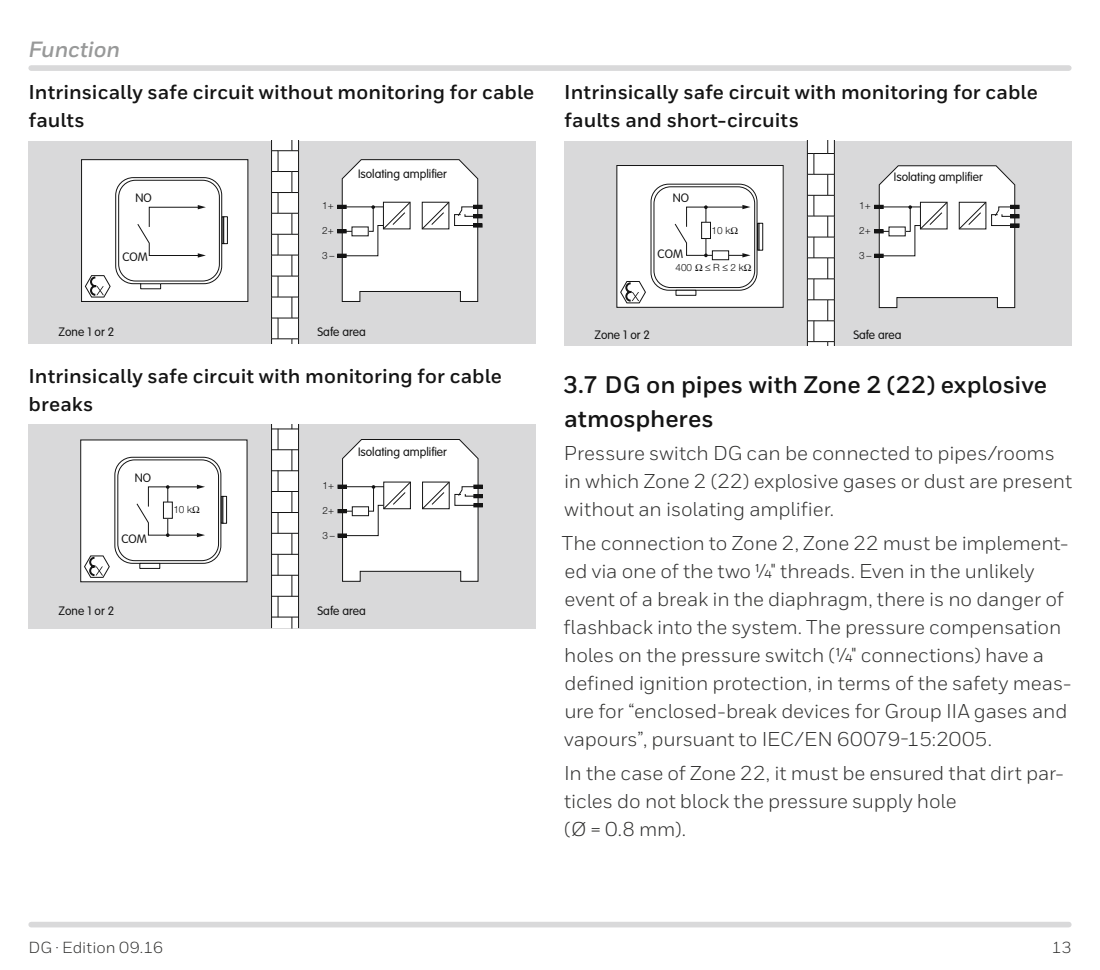
<style>
.page{position:relative;width:1100px;height:970px;background:#fff}
.page>*{position:absolute;margin:0;border:0;box-sizing:border-box;transform-origin:0 0}
.t1{font:700 24px/33.6px "Honeywell Sans";letter-spacing:-.005em;color:#141414}
.t2{font:italic 700 22px "Honeywell Sans";letter-spacing:-.01em;color:#989999}
.t3{font:20px/28px "Honeywell Sans";letter-spacing:-.005em;color:#313130}
.t4{font:700 20px/28px "Honeywell Sans";letter-spacing:.005em;color:#141414}
.t5{font:16px "Honeywell Sans";letter-spacing:.005em;color:#313130}
.t6{font:300 12px "VAG Rounded Std";color:#141414}
.t7{font:300 10px "Helvetica Neue";color:#141414}
</style>
<div class="page">
<div style="left:31px;top:921px;width:1038px;height:6px;background:#d9d9da"></div>
<div style="left:31px;top:65px;width:1038px;height:6px;background:#d9d9da"></div>
<div style="left:28px;top:141px;width:508px;height:202px;background:#d9d9da"></div>
<div style="left:82px;top:160px;width:166px;height:141px;background:#fff"></div>
<div style="left:81px;top:159px;width:167px;height:143px;border:1px solid #141414"></div>
<svg style="left:116px;top:178px;width:106px;height:106px"></svg>
<div style="left:115px;top:177px;width:107px;height:107px;border:1px solid #141414;border-radius:18px"></div>
<div style="left:119px;top:180px;width:100px;height:101px;background:#fff;border-radius:17px"></div>
<div style="left:118px;top:180px;width:102px;height:101px;border:1px solid #141414;border-radius:17px"></div>
<div style="left:223px;top:216px;width:5px;height:28px;border:1px solid #141414"></div>
<div style="left:140px;top:283px;width:21px;height:6px;border:1px solid #141414"></div>
<svg style="left:137px;top:205px;width:69px;height:52px"></svg>
<svg style="left:84px;top:275px;width:27px;height:23px"></svg>
<div style="left:337px;top:205px;width:10px;height:4px;border:1px solid #141414"></div>
<div style="left:337px;top:229px;width:10px;height:4px;border:1px solid #141414"></div>
<div style="left:337px;top:253px;width:10px;height:5px;border:1px solid #141414"></div>
<svg style="left:338px;top:159px;width:144px;height:143px"></svg>
<svg style="left:271px;top:141px;width:28px;height:202px"></svg>
<div style="left:28px;top:424px;width:508px;height:205px;background:#d9d9da"></div>
<div style="left:81px;top:440px;width:166px;height:141px;background:#fff"></div>
<svg style="left:84px;top:555px;width:26px;height:23px"></svg>
<svg style="left:115px;top:457px;width:106px;height:106px"></svg>
<div style="left:114px;top:457px;width:107px;height:107px;border:1px solid #141414;border-radius:18px"></div>
<div style="left:118px;top:460px;width:101px;height:100px;background:#fff;border-radius:17px"></div>
<div style="left:117px;top:459px;width:102px;height:102px;border:1px solid #141414;border-radius:17px"></div>
<div style="left:221px;top:496px;width:2px;height:27px;border:1px solid #141414"></div>
<div style="left:222px;top:496px;width:5px;height:27px;border:1px solid #141414"></div>
<div style="left:139px;top:563px;width:21px;height:6px;border:1px solid #141414"></div>
<div style="left:473px;top:484px;width:10px;height:5px;border:1px solid #141414"></div>
<div style="left:473px;top:494px;width:10px;height:4px;border:1px solid #141414"></div>
<div style="left:473px;top:503px;width:10px;height:4px;border:1px solid #141414"></div>
<svg style="left:338px;top:438px;width:144px;height:144px"></svg>
<svg style="left:271px;top:424px;width:28px;height:204px"></svg>
<div style="left:564px;top:141px;width:507px;height:204px;background:#d9d9da"></div>
<svg style="left:807px;top:141px;width:28px;height:204px"></svg>
<div style="left:617px;top:165px;width:166px;height:142px;background:#fff"></div>
<div style="left:616px;top:165px;width:168px;height:143px;border:1px solid #141414"></div>
<svg style="left:620px;top:281px;width:26px;height:23px"></svg>
<svg style="left:651px;top:184px;width:106px;height:106px"></svg>
<div style="left:650px;top:184px;width:107px;height:107px;border:1px solid #141414;border-radius:18px"></div>
<div style="left:654px;top:187px;width:101px;height:100px;background:#fff;border-radius:17px"></div>
<div style="left:653px;top:186px;width:102px;height:102px;border:1px solid #141414;border-radius:17px"></div>
<div style="left:757px;top:223px;width:2px;height:28px;border:1px solid #141414"></div>
<div style="left:758px;top:223px;width:5px;height:28px;border:1px solid #141414"></div>
<div style="left:675px;top:290px;width:21px;height:6px;border:1px solid #141414"></div>
<div style="left:712px;top:250px;width:17px;height:10px;border:1px solid #141414"></div>
<div style="left:874px;top:205px;width:10px;height:4px;border:1px solid #141414"></div>
<div style="left:874px;top:229px;width:10px;height:4px;border:1px solid #141414"></div>
<div style="left:874px;top:254px;width:10px;height:4px;border:1px solid #141414"></div>
<svg style="left:875px;top:165px;width:144px;height:143px"></svg>
<svg style="left:136px;top:484px;width:69px;height:53px"></svg>
<svg style="left:674px;top:205px;width:76px;height:52px"></svg>
<p class="t2" style="left:28px;top:36px;width:93px">Function</p>
<p class="t4" style="left:28px;top:79px;width:507px">Intrinsically safe circuit without monitoring for cable faults</p>
<p class="t6" style="left:136px;top:191px;width:18px">NO</p>
<p class="t6" style="left:122px;top:250px;width:27px">COM</p>
<p class="t7" style="left:322px;top:199px;width:13px">1+</p>
<p class="t7" style="left:322px;top:224px;width:13px">2+</p>
<p class="t7" style="left:322px;top:249px;width:14px">3 –</p>
<p class="t6" style="left:358px;top:167px;width:90px">Isolating amplifier</p>
<p class="t6" style="left:59px;top:325px;width:57px">Zone 1 or 2</p>
<p class="t6" style="left:318px;top:325px;width:50px">Safe area</p>
<p class="t4" style="left:28px;top:362px;width:475px">Intrinsically safe circuit with monitoring for cable breaks</p>
<p class="t6" style="left:135px;top:471px;width:18px">NO</p>
<p class="t6" style="left:121px;top:531px;width:27px">COM</p>
<p class="t7" style="left:173px;top:503px;width:20px">10 k</p>
<p class="t7" style="left:322px;top:479px;width:13px">1+</p>
<p class="t7" style="left:322px;top:504px;width:13px">2+</p>
<p class="t7" style="left:322px;top:529px;width:14px">3 –</p>
<p class="t6" style="left:358px;top:445px;width:90px">Isolating amplifier</p>
<p class="t6" style="left:59px;top:603px;width:57px">Zone 1 or 2</p>
<p class="t6" style="left:318px;top:603px;width:50px">Safe area</p>
<p class="t4" style="left:564px;top:79px;width:475px">Intrinsically safe circuit with monitoring for cable faults and short-circuits</p>
<p class="t6" style="left:673px;top:191px;width:18px">NO</p>
<p class="t6" style="left:658px;top:246px;width:27px">COM</p>
<p class="t7" style="left:711px;top:224px;width:20px">10 k</p>
<p class="t7" style="left:675px;top:261px;width:18px">400</p>
<p class="t7" style="left:705px;top:261px;width:40px">≤ R ≤ 2 k</p>
<p class="t7" style="left:859px;top:199px;width:13px">1+</p>
<p class="t7" style="left:859px;top:224px;width:13px">2+</p>
<p class="t7" style="left:859px;top:249px;width:14px">3 –</p>
<p class="t6" style="left:894px;top:169px;width:90px">Isolating amplifier</p>
<p class="t6" style="left:594px;top:328px;width:57px">Zone 1 or 2</p>
<p class="t6" style="left:853px;top:328px;width:50px">Safe area</p>
<p class="t1" style="left:563px;top:368px;width:486px">3.7 DG on pipes with Zone 2 (22) explosive atmospheres</p>
<p class="t3" style="left:564px;top:439px;width:510px">Pressure switch DG can be connected to pipes/rooms in which Zone 2 (22) explosive gases or dust are present without an isolating amplifier.</p>
<p class="t3" style="left:562px;top:529px;width:511px">The connection to Zone 2, Zone 22 must be implement&shy;ed via one of the two ¼" threads. Even in the unlikely event of a break in the diaphragm, there is no danger of flashback into the system. The pressure compensation holes on the pressure switch (¼" connections) have a defined ignition protection, in terms of the safety meas&shy;ure for “enclosed-break devices for Group IIA gases and vapours”, pursuant to IEC/EN 60079-15:2005.</p>
<p class="t3" style="left:564px;top:759px;width:501px">In the case of Zone 22, it must be ensured that dirt par&shy;ticles do not block the pressure supply hole<br>(Ø = 0.8 mm).</p>
<p class="t5" style="left:28px;top:937px;width:136px">DG · Edition 09.16</p>
<p class="t5" style="left:1052px;top:937px;width:21px">13</p>
</div>
